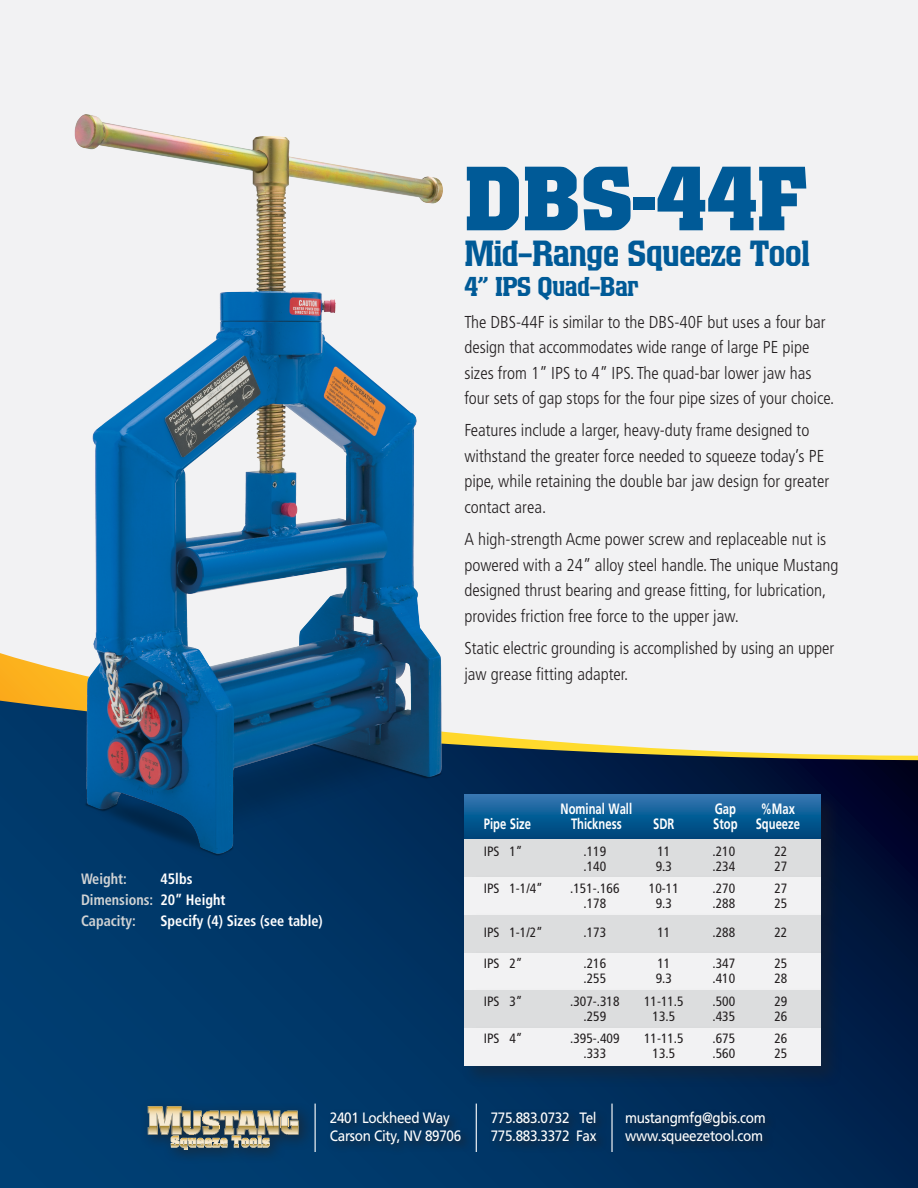
<style>
.page{position:relative;width:918px;height:1188px;background:#fff}
.page>*{position:absolute;margin:0;border:0;box-sizing:border-box;transform-origin:0 0}
.t1{font:700 90px "Colossalis";letter-spacing:-.01em;color:#005a97}
.Product_Model{font:500 36px "Colossalis";letter-spacing:-.025em;color:#005a97}
.Product_Model-2{font:500 27px "Colossalis";letter-spacing:-.025em;color:#005a97}
.t2{font:300 condensed 17.25px/25.5px "Frutiger";color:#231f20}
.t3{font:15px/18px "Frutiger";letter-spacing:-.025em;color:#fff;scale:.9 1}
.Gap_Stop_Table-Title{font:700 15px "Frutiger";color:#fff;scale:.75 1}
.t4{font:700 condensed 15px/21px "Frutiger";color:#d1d3d4;scale:.95 1}
.t5{font:700 condensed 15px "Frutiger";color:#fff;scale:.95 1}
.Gap_Stop_Table{font:condensed 13.5px "Frutiger";color:#231f20}
.s1{color:#fff}
</style>
<div class="page">
<div style="left:0;top:0;width:918px;height:653px;background:#f2f2f3"></div>
<svg style="left:0;top:760px;width:918px;height:428px;background:#00305f"></svg>
<svg style="left:0;top:653px;width:918px;height:107px"></svg>
<img style="left:48px;top:103px;width:409px;height:757px">
<div style="left:462px;top:791px;width:380px;height:70px;background:#231f20;opacity:.35"></div>
<svg style="left:464px;top:794px;width:357px;height:43px;background:#115e96"></svg>
<div style="left:462px;top:837px;width:380px;height:62px;background:#231f20;opacity:.35"></div>
<div style="left:464px;top:840px;width:357px;height:37px;background:#dcddde"></div>
<div style="left:462px;top:874px;width:380px;height:62px;background:#231f20;opacity:.35"></div>
<div style="left:464px;top:877px;width:357px;height:38px;background:#f2f2f3"></div>
<div style="left:462px;top:912px;width:380px;height:62px;background:#231f20;opacity:.35"></div>
<div style="left:464px;top:915px;width:357px;height:38px;background:#dcddde"></div>
<div style="left:462px;top:950px;width:380px;height:62px;background:#231f20;opacity:.35"></div>
<div style="left:464px;top:953px;width:357px;height:37px;background:#f2f2f3"></div>
<div style="left:462px;top:988px;width:380px;height:62px;background:#231f20;opacity:.35"></div>
<div style="left:464px;top:990px;width:357px;height:38px;background:#dcddde"></div>
<div style="left:462px;top:1025px;width:380px;height:62px;background:#231f20;opacity:.35"></div>
<div style="left:464px;top:1028px;width:357px;height:38px;background:#f2f2f3"></div>
<div style="left:140px;top:1098px;width:175px;height:67px;background:#231f20;opacity:.65"></div>
<svg style="left:148px;top:1106px;width:151px;height:44px;background:#878c80"></svg>
<div style="left:327px;top:1108px;width:145px;height:48px;background:#033562"></div>
<div style="left:622px;top:1108px;width:155px;height:47px;background:#032b54"></div>
<div style="left:488px;top:1108px;width:119px;height:45px;background:#03305b"></div>
<hr style="left:476px;top:1104px;width:1px;height:48px;background:#fff">
<hr style="left:611px;top:1104px;width:2px;height:48px;background:#fff">
<hr style="left:315px;top:1104px;width:1px;height:48px;background:#fff">
<p class="t1" style="left:464px;top:147px;width:345px">DBS-44F</p>
<p class="Product_Model" style="left:464px;top:233px;width:347px">Mid-Range Squeeze Tool</p>
<p class="Product_Model-2" style="left:464px;top:271px;width:176px">4” IPS Quad-Bar</p>
<p class="t2" style="left:464px;top:309px;width:371px">The DBS-44F is similar to the DBS-40F but uses a four bar design that accommodates wide range of large PE pipe sizes from 1” IPS to 4” IPS. The quad-bar lower jaw has four sets of gap stops for the four pipe sizes of your choice.</p>
<p class="t2" style="left:464px;top:418px;width:366px">Features include a larger, heavy-duty frame designed to withstand the greater force needed to squeeze today’s PE pipe, while retaining the double bar jaw design for greater contact area.</p>
<p class="t2" style="left:464px;top:527px;width:375px">A high-strength Acme power screw and replaceable nut is powered with a 24” alloy steel handle. The unique Mustang designed thrust bearing and grease fitting, for lubrication, provides friction free force to the upper jaw.</p>
<p class="t2" style="left:464px;top:636px;width:371px">Static electric grounding is accomplished by using an upper jaw grease fitting adapter.</p>
<p class="t4" style="left:81px;top:868px;width:50px">Weight:</p>
<p class="t4" style="left:81px;top:868px;width:154px;text-indent:80px"><span class="s1">45lbs<br></span>Dimensions: <span class="s1">20” Height<br></span>Capacity:</p>
<p class="t5" style="left:161px;top:912px;width:172px">Specify (4) Sizes (see table)</p>
<p class="Gap_Stop_Table-Title" style="left:561px;top:800px;width:97px">Nominal Wall</p>
<p class="Gap_Stop_Table-Title" style="left:715px;top:800px;width:30px">Gap</p>
<p class="Gap_Stop_Table-Title" style="left:761px;top:800px;width:47px">%Max</p>
<p class="Gap_Stop_Table-Title" style="left:484px;top:815px;width:64px">Pipe Size</p>
<p class="Gap_Stop_Table-Title" style="left:571px;top:815px;width:69px">Thickness</p>
<p class="Gap_Stop_Table-Title" style="left:653px;top:815px;width:30px">SDR</p>
<p class="Gap_Stop_Table-Title" style="left:713px;top:815px;width:117px">Stop Squeeze</p>
<p class="Gap_Stop_Table" style="left:484px;top:843px;width:40px">IPS 1”</p>
<p class="Gap_Stop_Table" style="left:584px;top:843px;width:24px">.119</p>
<p class="Gap_Stop_Table" style="left:657px;top:843px;width:14px">11</p>
<p class="Gap_Stop_Table" style="left:713px;top:843px;width:24px">.210</p>
<p class="Gap_Stop_Table" style="left:774px;top:843px;width:14px">22</p>
<p class="Gap_Stop_Table" style="left:584px;top:858px;width:24px">.140</p>
<p class="Gap_Stop_Table" style="left:656px;top:858px;width:18px">9.3</p>
<p class="Gap_Stop_Table" style="left:713px;top:858px;width:24px">.234</p>
<p class="Gap_Stop_Table" style="left:774px;top:858px;width:14px">27</p>
<p class="Gap_Stop_Table" style="left:484px;top:881px;width:61px">IPS 1-1/4”</p>
<p class="Gap_Stop_Table" style="left:570px;top:881px;width:51px">.151-.166</p>
<p class="Gap_Stop_Table" style="left:649px;top:881px;width:31px">10-11</p>
<p class="Gap_Stop_Table" style="left:713px;top:881px;width:24px">.270</p>
<p class="Gap_Stop_Table" style="left:774px;top:881px;width:14px">27</p>
<p class="Gap_Stop_Table" style="left:584px;top:896px;width:24px">.178</p>
<p class="Gap_Stop_Table" style="left:656px;top:896px;width:18px">9.3</p>
<p class="Gap_Stop_Table" style="left:713px;top:896px;width:24px">.288</p>
<p class="Gap_Stop_Table" style="left:774px;top:896px;width:14px">25</p>
<p class="Gap_Stop_Table" style="left:484px;top:925px;width:61px">IPS 1-1/2”</p>
<p class="Gap_Stop_Table" style="left:584px;top:925px;width:24px">.173</p>
<p class="Gap_Stop_Table" style="left:657px;top:925px;width:14px">11</p>
<p class="Gap_Stop_Table" style="left:713px;top:925px;width:24px">.288</p>
<p class="Gap_Stop_Table" style="left:774px;top:925px;width:14px">22</p>
<p class="Gap_Stop_Table" style="left:484px;top:956px;width:40px">IPS 2”</p>
<p class="Gap_Stop_Table" style="left:584px;top:956px;width:24px">.216</p>
<p class="Gap_Stop_Table" style="left:657px;top:956px;width:14px">11</p>
<p class="Gap_Stop_Table" style="left:713px;top:956px;width:24px">.347</p>
<p class="Gap_Stop_Table" style="left:774px;top:956px;width:14px">25</p>
<p class="Gap_Stop_Table" style="left:584px;top:971px;width:24px">.255</p>
<p class="Gap_Stop_Table" style="left:656px;top:971px;width:18px">9.3</p>
<p class="Gap_Stop_Table" style="left:713px;top:971px;width:24px">.410</p>
<p class="Gap_Stop_Table" style="left:774px;top:971px;width:14px">28</p>
<p class="Gap_Stop_Table" style="left:484px;top:993px;width:40px">IPS 3”</p>
<p class="Gap_Stop_Table" style="left:570px;top:993px;width:51px">.307-.318</p>
<p class="Gap_Stop_Table" style="left:644px;top:993px;width:41px">11-11.5</p>
<p class="Gap_Stop_Table" style="left:713px;top:993px;width:24px">.500</p>
<p class="Gap_Stop_Table" style="left:774px;top:993px;width:14px">29</p>
<p class="Gap_Stop_Table" style="left:584px;top:1008px;width:24px">.259</p>
<p class="Gap_Stop_Table" style="left:653px;top:1008px;width:24px">13.5</p>
<p class="Gap_Stop_Table" style="left:713px;top:1008px;width:24px">.435</p>
<p class="Gap_Stop_Table" style="left:774px;top:1008px;width:14px">26</p>
<p class="Gap_Stop_Table" style="left:484px;top:1031px;width:40px">IPS 4”</p>
<p class="Gap_Stop_Table" style="left:570px;top:1031px;width:51px">.395-.409</p>
<p class="Gap_Stop_Table" style="left:644px;top:1031px;width:41px">11-11.5</p>
<p class="Gap_Stop_Table" style="left:713px;top:1031px;width:24px">.675</p>
<p class="Gap_Stop_Table" style="left:774px;top:1031px;width:14px">26</p>
<p class="Gap_Stop_Table" style="left:584px;top:1046px;width:24px">.333</p>
<p class="Gap_Stop_Table" style="left:653px;top:1046px;width:24px">13.5</p>
<p class="Gap_Stop_Table" style="left:713px;top:1046px;width:24px">.560</p>
<p class="Gap_Stop_Table" style="left:774px;top:1046px;width:14px">25</p>
<p class="t3" style="left:330px;top:1109px;width:147px">2401 Lockheed Way<br>Carson City, NV 89706</p>
<p class="t3" style="left:625px;top:1109px;width:158px">mustangmfg@gbis.com www.squeezetool.com</p>
<p class="t3" style="left:491px;top:1109px;width:119px">775.883.0732 Tel<br>775.883.3372 Fax</p>
</div>
